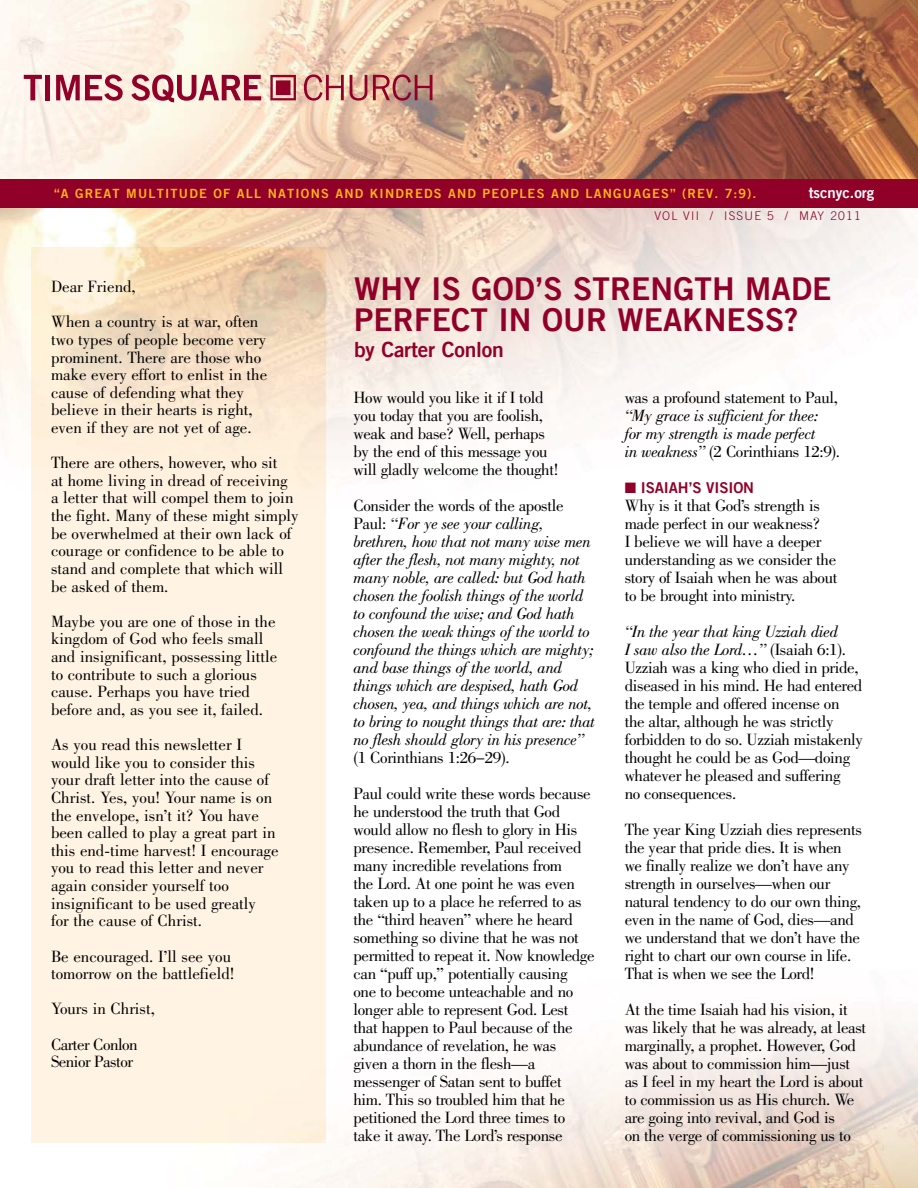
<style>
.page{position:relative;width:918px;height:1188px;background:#fff}
.page>*{position:absolute;margin:0;border:0;box-sizing:border-box;transform-origin:0 0}
.t1{font:31.5px/31.5px "Trade Gothic LT Std Bd 2";letter-spacing:.005em;color:#910028}
.t2{font:21px "Trade Gothic LT Std Bd 2";letter-spacing:-.01em;color:#910028}
.t3{font:16.8px/18px "Bodoni";letter-spacing:-.02em;color:#000}
.t4{font:16.8px/17.5px "Bodoni";color:#000}
.t5{font:italic 16.8px/18px "Bodoni";letter-spacing:-.02em;color:#000}
.t6{font:15px "Trade Gothic LT Std Bd 2";color:#910028}
.t7{font:15px "Trade Gothic LT Std Bd 2";letter-spacing:-.005em;color:#fff}
.t8{font:12.75px "Trade Gothic LT Std Bd 2";letter-spacing:.095em;color:#fcb116}
.t9{font:300 12px "Trade Gothic";letter-spacing:.1em;color:#910028}
.s1{font-style:normal}
.s2{font-style:italic}
</style>
<div class="page">
<img style="left:292px;top:1010px;width:626px;height:178px">
<img style="left:0;top:0;width:918px;height:826px">
<svg style="left:24px;top:75px;width:18px;height:25px"></svg>
<div style="left:45px;top:75px;width:5px;height:25px;background:#910028"></div>
<svg style="left:56px;top:75px;width:67px;height:26px;background:#c57584"></svg>
<svg style="left:131px;top:75px;width:130px;height:27px;background:#c98189"></svg>
<svg style="left:304px;top:75px;width:40px;height:26px"></svg>
<svg style="left:350px;top:75px;width:17px;height:26px"></svg>
<svg style="left:373px;top:75px;width:59px;height:26px;background:#b7716e"></svg>
<svg style="left:270px;top:75px;width:26px;height:25px"></svg>
<div style="left:0;top:179px;width:918px;height:29px;background:#910028"></div>
<svg style="left:32px;top:247px;width:294px;height:896px;background:#fcefdc"></svg>
<p class="t8" style="left:54px;top:185px;width:704px">“A GREAT MULTITUDE OF ALL NATIONS AND KINDREDS AND PEOPLES AND LANGUAGES” (REV. 7:9).</p>
<p class="t7" style="left:809px;top:183px;width:67px">tscnyc.org</p>
<p class="t9" style="left:654px;top:209px;width:208px">VOL VII / ISSUE 5 / MAY 2011</p>
<p class="t4" style="left:51px;top:269px;width:209px;line-height:35.2px">Dear Friend,<br>When a country is at war, often</p>
<p class="t4" style="left:51px;top:331px;width:218px">two types of people become very prominent. There are those who make every effort to enlist in the cause of defending what they believe in their hearts is right, even if they are not yet of age.</p>
<p class="t4" style="left:51px;top:454px;width:249px">There are others, however, who sit<br>at home living in dread of receiving a letter that will compel them to join the fight. Many of these might simply be overwhelmed at their own lack of courage or confidence to be able to stand and complete that which will be asked of them.</p>
<p class="t4" style="left:51px;top:613px;width:228px">Maybe you are one of those in the kingdom of God who feels small and insignificant, possessing little to contribute to such a glorious cause. Perhaps you have tried before and, as you see it, failed.</p>
<p class="t4" style="left:51px;top:736px;width:229px">As you read this newsletter I would like you to consider this your draft letter into the cause of<br>Christ. Yes, you! Your name is on the envelope, isn’t it? You have been called to play a great part in this end-time harvest! I encourage you to read this letter and never again consider yourself too insignificant to be used greatly<br>for the cause of Christ.</p>
<p class="t4" style="left:51px;top:947px;width:185px">Be encouraged. I’ll see you tomorrow on the battlefield!</p>
<p class="t3" style="left:51px;top:991px;width:106px;line-height:35.2px">Yours in Christ,<br>Carter Conlon</p>
<p class="t3" style="left:51px;top:1053px;width:83px">Senior Pastor</p>
<h1 class="t1" style="left:354px;top:272px;width:479px">WHY IS GOD’S STRENGTH MADE<br>PERFECT IN OUR WEAKNESS?</h1>
<p class="t2" style="left:354px;top:336px;width:151px">by Carter Conlon</p>
<p class="t3" style="left:353px;top:388px;width:206px">How would you like it if I told you today that you are foolish, weak and base? Well, perhaps by the end of this message you will gladly welcome the thought!</p>
<p class="t5" style="left:353px;top:496px;width:243px"><span class="s1">Consider the words of the apostle Paul:</span> “For ye see your calling, brethren, how that not many wise men after the flesh, not many mighty, not many noble, are called: but God hath chosen the foolish things of the world to confound the wise; and God hath chosen the weak things of the world to confound the things which are mighty; and base things of the world, and things which are despised, hath God chosen, yea, and things which are not, to bring to nought things that are: that no flesh should glory in his presence”</p>
<p class="t3" style="left:353px;top:740px;width:239px;line-height:36px">(1 Corinthians 1:26−29).<br>Paul could write these words because</p>
<p class="t3" style="left:353px;top:803px;width:243px">he understood the truth that God would allow no flesh to glory in His presence. Remember, Paul received many incredible revelations from<br>the Lord. At one point he was even taken up to a place he referred to as the “third heaven” where he heard something so divine that he was not permitted to repeat it. Now knowledge can “puff up,” potentially causing<br>one to become unteachable and no longer able to represent God. Lest that happen to Paul because of the abundance of revelation, he was given a thorn in the flesh—a messenger of Satan sent to buffet<br>him. This so troubled him that he petitioned the Lord three times to take it away. The Lord’s response</p>
<p class="t3" style="left:625px;top:389px;width:215px">was a profound statement to Paul,</p>
<p class="t5" style="left:625px;top:407px;width:217px">“My grace is sufficient for thee:<br>for my strength is made perfect<br>in weakness” <span class="s1">(2 Corinthians 12:9).</span></p>
<p class="t6" style="left:625px;top:478px;width:31px">■ Isaiah</p>
<p class="t6" style="left:688px;top:478px;width:35px">’s Vision</p>
<p class="t3" style="left:625px;top:496px;width:214px">Why is it that God’s strength is made perfect in our weakness?<br>I believe we will have a deeper understanding as we consider the story of Isaiah when he was about to be brought into ministry.</p>
<p class="t3" style="left:625px;top:622px;width:240px"><span class="s2">“In the year that king Uzziah died<br>I saw also the Lord…”</span> (Isaiah 6:1).<br>Uzziah was a king who died in pride, diseased in his mind. He had entered the temple and offered incense on the altar, although he was strictly forbidden to do so. Uzziah mistakenly thought he could be as God—doing whatever he pleased and suffering<br>no consequences.</p>
<p class="t3" style="left:625px;top:821px;width:239px">The year King Uzziah dies represents the year that pride dies. It is when we finally realize we don’t have any strength in ourselves—when our natural tendency to do our own thing, even in the name of God, dies—and we understand that we don’t have the right to chart our own course in life.<br>That is when we see the Lord!</p>
<p class="t3" style="left:625px;top:1001px;width:243px">At the time Isaiah had his vision, it was likely that he was already, at least marginally, a prophet. However, God was about to commission him—just as I feel in my heart the Lord is about to commission us as His church. We are going into revival, and God is<br>on the verge of commissioning us to</p>
</div>
